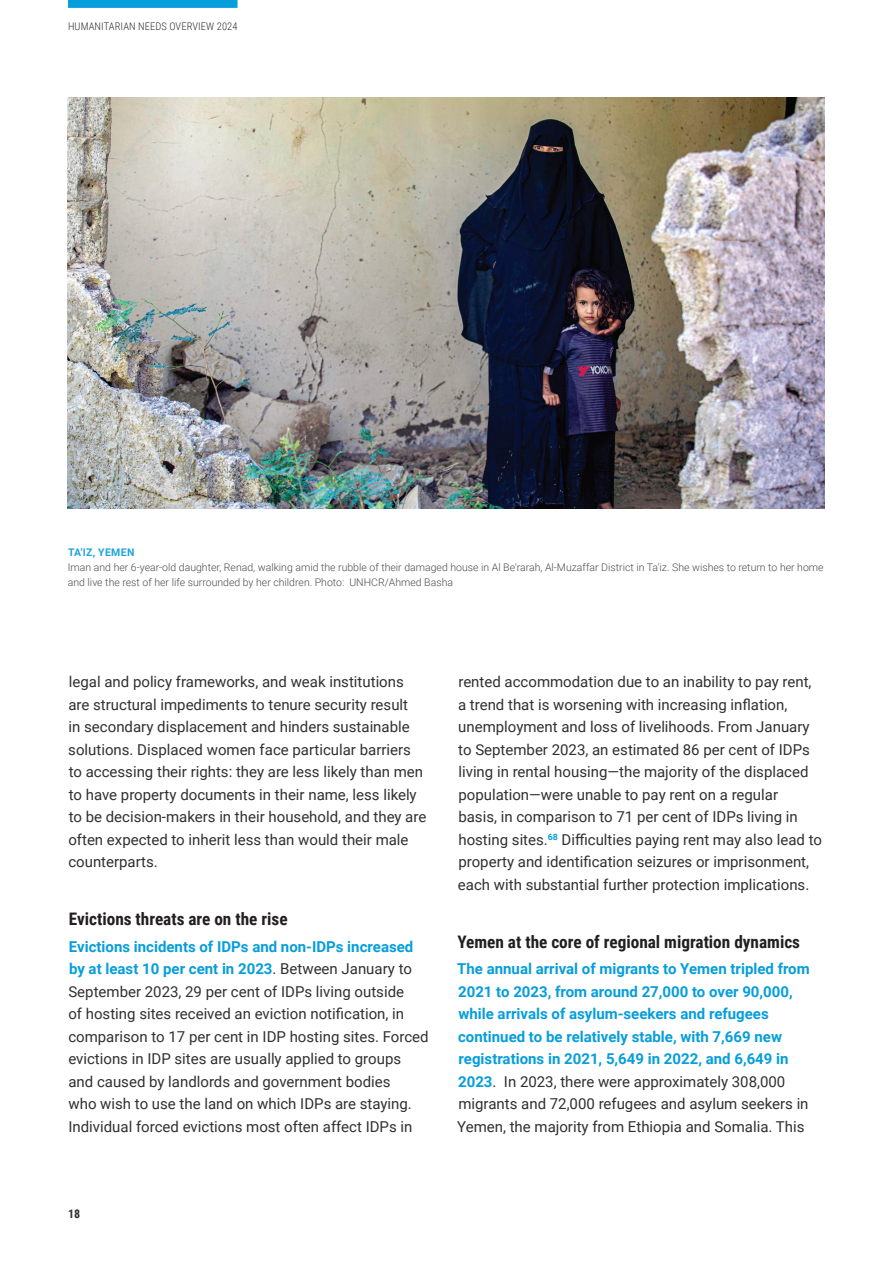
<style>
.page{position:relative;width:893px;height:1263px;background:#fff}
.page>*{position:absolute;margin:0;border:0;box-sizing:border-box;transform-origin:0 0}
.t1{font:700 17.25px "Roboto Condensed";color:#231f20}
.t2{font:15px/22.5px "Roboto";color:#312f30}
.t3{font:700 15px/22.5px "Roboto";color:#069edb}
.t4{font:700 12px "Roboto Condensed";color:#312f30}
.t5{font:300 10.5px/15px "Roboto";color:#4a4b4c}
.t6{font:300 10.5px "Roboto Condensed";letter-spacing:.01em;color:#312f30}
.t7{font:700 10.5px "Roboto";letter-spacing:.035em;color:#1fa4dd}
.s1{font-weight:700;color:#069edb}
.s2{font-weight:400;color:#312f30}
</style>
<div class="page">
<div style="left:68px;top:0;width:170px;height:8px;background:#069edb"></div>
<img style="left:68px;top:98px;width:756px;height:410px">
<p class="t6" style="left:68px;top:19px;width:171px">HUMANITARIAN NEEDS OVERVIEW 2024</p>
<p class="t7" style="left:68px;top:544px;width:68px">TA'IZ, YEMEN</p>
<p class="t5" style="left:68px;top:559px;width:757px">Iman and her 6-year-old daughter, Renad, walking amid the rubble of their damaged house in Al Be'rarah, Al-Muzaffar District in Ta'iz. She wishes to return to her home and live the rest of her life surrounded by her children. Photo: UNHCR/Ahmed Basha</p>
<p class="t2" style="left:68px;top:670px;width:359px">legal and policy frameworks, and weak institutions are structural impediments to tenure security result<br>in secondary displacement and hinders sustainable solutions. Displaced women face particular barriers to accessing their rights: they are less likely than men to have property documents in their name, less likely to be decision-makers in their household, and they are often expected to inherit less than would their male counterparts.</p>
<p class="t1" style="left:69px;top:907px;width:220px">Evictions threats are on the rise</p>
<p class="t2" style="left:68px;top:935px;width:362px"><span class="s1">Evictions incidents of IDPs and non-IDPs increased by at least 10 per cent in 2023</span>. Between January to September 2023, 29 per cent of IDPs living outside<br>of hosting sites received an eviction notification, in comparison to 17 per cent in IDP hosting sites. Forced evictions in IDP sites are usually applied to groups and caused by landlords and government bodies<br>who wish to use the land on which IDPs are staying.<br>Individual forced evictions most often affect IDPs in</p>
<p class="t4" style="left:68px;top:1205px;width:14px">18</p>
<p class="t2" style="left:458px;top:670px;width:366px">rented accommodation due to an inability to pay rent, a trend that is worsening with increasing inflation, unemployment and loss of livelihoods. From January to September 2023, an estimated 86 per cent of IDPs living in rental housing—the majority of the displaced population—were unable to pay rent on a regular<br>basis, in comparison to 71 per cent of IDPs living in hosting sites.<sup>68</sup> Difficulties paying rent may also lead to property and identification seizures or imprisonment, each with substantial further protection implications.</p>
<p class="t1" style="left:457px;top:929px;width:344px">Yemen at the core of regional migration dynamics</p>
<p class="t3" style="left:457px;top:957px;width:354px">The annual arrival of migrants to Yemen tripled from 2021 to 2023, from around 27,000 to over 90,000, while arrivals of asylum-seekers and refugees continued to be relatively stable, with 7,669 new registrations in 2021, 5,649 in 2022, and 6,649 in 2023<span class="s2">. In 2023, there were approximately 308,000 migrants and 72,000 refugees and asylum seekers in Yemen, the majority from Ethiopia and Somalia. This</span></p>
</div>
